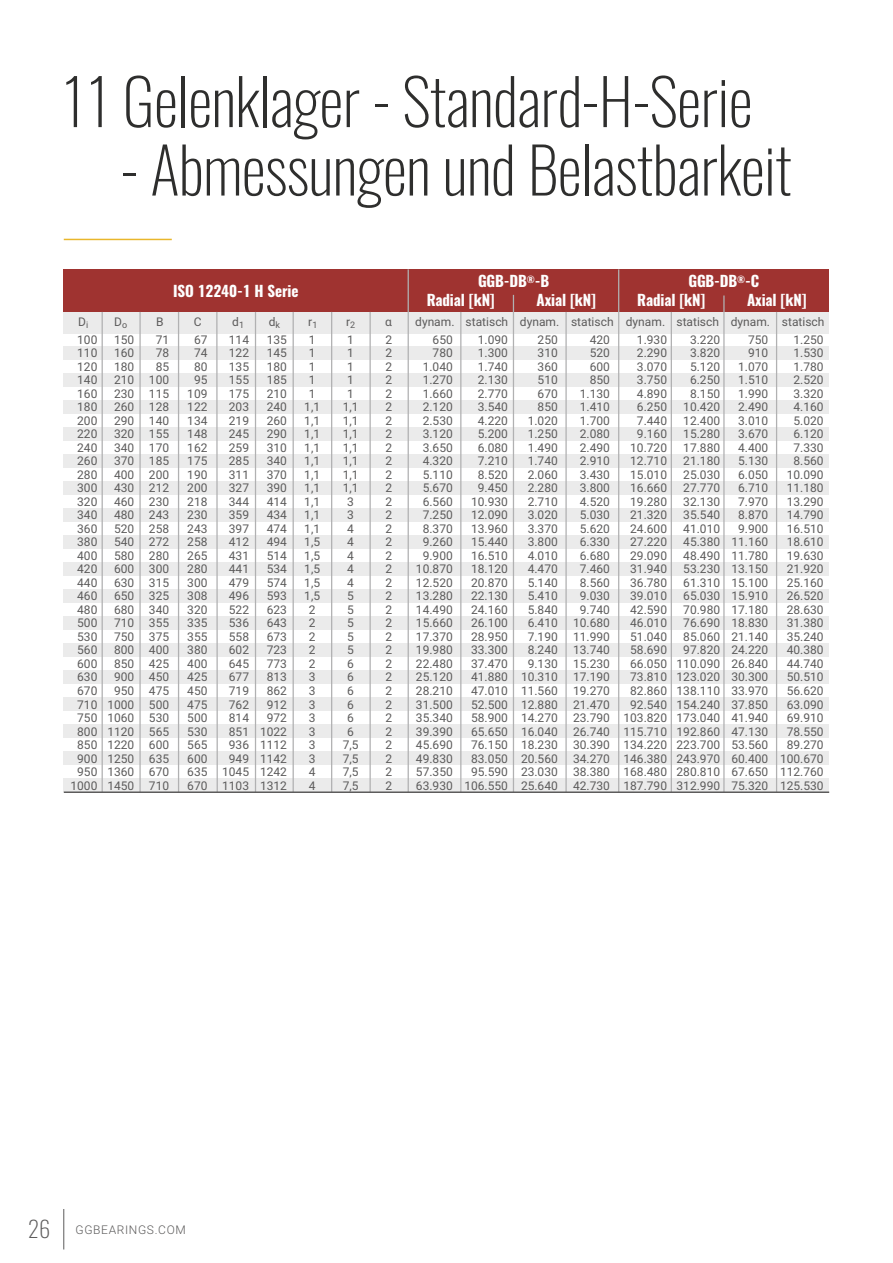
<style>
.page{position:relative;width:893px;height:1263px;background:#fff}
.page>*{position:absolute;margin:0;border:0;box-sizing:border-box;transform-origin:0 0}
.t1{font:200 63px "Oswald";letter-spacing:-.01em;color:#2e2e2d}
.t2{font:700 15px/18.9px "Oswald";letter-spacing:-.01em;color:#fefefe}
.t3{font:12px/13.5px "Roboto";color:#5c5b5b;text-align:center}
.t4{font:300 12px "Roboto";letter-spacing:.055em;color:#5c5b5b}
.t5{font:700 9px "Oswald";color:#fefefe}
.s1{font-family:"Oswald";font-weight:200;font-size:22.5px}
</style>
<div class="page">
<div style="left:64px;top:312px;width:765px;height:21px;background:#ebebeb"></div>
<div style="left:64px;top:269px;width:765px;height:43px;background:#9f3330"></div>
<div style="left:64px;top:347px;width:765px;height:13px;background:#ebebeb"></div>
<div style="left:64px;top:374px;width:765px;height:13px;background:#ebebeb"></div>
<div style="left:64px;top:401px;width:765px;height:13px;background:#ebebeb"></div>
<div style="left:64px;top:428px;width:765px;height:13px;background:#ebebeb"></div>
<div style="left:64px;top:455px;width:765px;height:13px;background:#ebebeb"></div>
<div style="left:64px;top:482px;width:765px;height:13px;background:#ebebeb"></div>
<div style="left:64px;top:509px;width:765px;height:13px;background:#ebebeb"></div>
<div style="left:64px;top:536px;width:765px;height:13px;background:#ebebeb"></div>
<div style="left:64px;top:563px;width:765px;height:13px;background:#ebebeb"></div>
<div style="left:64px;top:590px;width:765px;height:13px;background:#ebebeb"></div>
<div style="left:64px;top:617px;width:765px;height:13px;background:#ebebeb"></div>
<div style="left:64px;top:644px;width:765px;height:13px;background:#ebebeb"></div>
<div style="left:64px;top:671px;width:765px;height:13px;background:#ebebeb"></div>
<div style="left:64px;top:698px;width:765px;height:13px;background:#ebebeb"></div>
<div style="left:64px;top:725px;width:765px;height:13px;background:#ebebeb"></div>
<div style="left:64px;top:752px;width:765px;height:13px;background:#ebebeb"></div>
<div style="left:64px;top:779px;width:765px;height:13px;background:#ebebeb"></div>
<hr style="left:102px;top:312px;width:1px;height:480px;background:#b1b1b2">
<hr style="left:139px;top:312px;width:2px;height:480px;background:#b1b1b2">
<hr style="left:178px;top:312px;width:1px;height:480px;background:#b1b1b2">
<hr style="left:216px;top:312px;width:2px;height:480px;background:#b1b1b2">
<hr style="left:255px;top:312px;width:1px;height:480px;background:#b1b1b2">
<hr style="left:293px;top:312px;width:1px;height:480px;background:#b1b1b2">
<hr style="left:331px;top:312px;width:1px;height:480px;background:#b1b1b2">
<hr style="left:369px;top:312px;width:2px;height:480px;background:#b1b1b2">
<hr style="left:408px;top:269px;width:1px;height:523px;background:#b1b1b2">
<hr style="left:618px;top:269px;width:1px;height:523px;background:#b1b1b2">
<hr style="left:460px;top:312px;width:1px;height:480px;background:#b1b1b2">
<hr style="left:671px;top:312px;width:1px;height:480px;background:#b1b1b2">
<hr style="left:513px;top:295px;width:1px;height:497px;background:#b1b1b2">
<hr style="left:723px;top:295px;width:2px;height:497px;background:#b1b1b2">
<hr style="left:565px;top:312px;width:2px;height:480px;background:#b1b1b2">
<hr style="left:776px;top:312px;width:1px;height:480px;background:#b1b1b2">
<hr style="left:63px;top:1209px;width:1px;height:40px;background:#5c5b5b">
<hr style="left:64px;top:239px;width:108px;height:1px;background:#e9b72c">
<hr style="left:64px;top:791px;width:765px;height:2px;background:#5c5b5b">
<h1 class="t1" style="left:61px;top:58px;width:694px">11 Gelenklager - Standard-H-Serie</h1>
<h1 class="t1" style="left:120px;top:127px;width:673px">- Abmessungen und Belastbarkeit</h1>
<p class="t2" style="left:173px;top:281px;width:127px">ISO 12240-1 H Serie</p>
<p class="t2" style="left:427px;top:271px;width:124px;text-indent:51px">GGB-DB -B<br>Radial [kN]</p>
<p class="t5" style="left:527px;top:273px;width:10px">®</p>
<p class="t2" style="left:537px;top:290px;width:61px">Axial [kN]</p>
<p class="t2" style="left:637px;top:272px;width:124px;text-indent:51px">GGB-DB -C<br>Radial [kN]</p>
<p class="t5" style="left:737px;top:273px;width:10px">®</p>
<p class="t2" style="left:747px;top:290px;width:61px">Axial [kN]</p>
<p class="t3" style="left:78px;top:316px;width:12px">D<sub>i</sub></p>
<p class="t3" style="left:114px;top:316px;width:14px">D<sub>o</sub></p>
<p class="t3" style="left:156px;top:316px;width:9px">B</p>
<p class="t3" style="left:194px;top:316px;width:9px">C</p>
<p class="t3" style="left:232px;top:316px;width:13px">d<sub>1</sub></p>
<p class="t3" style="left:269px;top:316px;width:13px">d<sub>k</sub></p>
<p class="t3" style="left:308px;top:316px;width:11px">r<sub>1</sub></p>
<p class="t3" style="left:346px;top:316px;width:11px">r<sub>2</sub></p>
<p class="t3" style="left:385px;top:316px;width:8px">α</p>
<p class="t3" style="left:415px;top:316px;width:411px">dynam. statisch dynam. statisch dynam. statisch dynam. statisch</p>
<p class="t3" style="left:70px;top:334px;width:28px">100<br>110<br>120<br>140<br>160<br>180<br>200<br>220<br>240<br>260<br>280<br>300<br>320<br>340<br>360<br>380<br>400<br>420<br>440<br>460<br>480<br>500<br>530<br>560<br>600<br>630<br>670<br>710<br>750<br>800<br>850<br>900<br>950<br>1000</p>
<p class="t3" style="left:107px;top:334px;width:28px">150<br>160<br>180<br>210<br>230<br>260<br>290<br>320<br>340<br>370<br>400<br>430<br>460<br>480<br>520<br>540<br>580<br>600<br>630<br>650<br>680<br>710<br>750<br>800<br>850<br>900<br>950<br>1000<br>1060<br>1120<br>1220<br>1250<br>1360<br>1450</p>
<p class="t3" style="left:149px;top:334px;width:22px">71<br>78<br>85<br>100<br>115<br>128<br>140<br>155<br>170<br>185<br>200<br>212<br>230<br>243<br>258<br>272<br>280<br>300<br>315<br>325<br>340<br>355<br>375<br>400<br>425<br>450<br>475<br>500<br>530<br>565<br>600<br>635<br>670<br>710</p>
<p class="t3" style="left:187px;top:334px;width:22px">67<br>74<br>80<br>95<br>109<br>122<br>134<br>148<br>162<br>175<br>190<br>200<br>218<br>230<br>243<br>258<br>265<br>280<br>300<br>308<br>320<br>335<br>355<br>380<br>400<br>425<br>450<br>475<br>500<br>530<br>565<br>600<br>635<br>670</p>
<p class="t3" style="left:304px;top:334px;width:17px">1<br>1<br>1<br>1<br>1<br>1,1<br>1,1<br>1,1<br>1,1<br>1,1<br>1,1<br>1,1<br>1,1<br>1,1<br>1,1<br>1,5<br>1,5<br>1,5<br>1,5<br>1,5<br>2<br>2<br>2<br>2<br>2<br>3<br>3<br>3<br>3<br>3<br>3<br>3<br>4<br>4</p>
<p class="t3" style="left:343px;top:334px;width:17px">1<br>1<br>1<br>1<br>1<br>1,1<br>1,1<br>1,1<br>1,1<br>1,1<br>1,1<br>1,1<br>3<br>3<br>4<br>4<br>4<br>4<br>4<br>5<br>5<br>5<br>5<br>5<br>6<br>6<br>6<br>6<br>6<br>6<br>7,5<br>7,5<br>7,5<br>7,5</p>
<p class="t3" style="left:386px;top:334px;width:8px;text-align:justify">2<br>2<br>2<br>2<br>2<br>2<br>2<br>2<br>2<br>2<br>2<br>2<br>2<br>2<br>2<br>2<br>2<br>2<br>2<br>2<br>2<br>2<br>2<br>2<br>2<br>2<br>2<br>2<br>2<br>2<br>2<br>2<br>2<br>2</p>
<p class="t3" style="left:521px;top:334px;width:38px;text-align:right">250<br>310<br>360<br>510<br>670<br>850<br>1.020<br>1.250<br>1.490<br>1.740<br>2.060<br>2.280<br>2.710<br>3.020<br>3.370<br>3.800<br>4.010<br>4.470<br>5.140<br>5.410<br>5.840<br>6.410<br>7.190<br>8.240<br>9.130<br>10.310<br>11.560<br>12.880<br>14.270<br>16.040<br>18.230<br>20.560<br>23.030<br>25.640</p>
<p class="t3" style="left:573px;top:334px;width:38px;text-align:right">420<br>520<br>600<br>850<br>1.130<br>1.410<br>1.700<br>2.080<br>2.490<br>2.910<br>3.430<br>3.800<br>4.520<br>5.030<br>5.620<br>6.330<br>6.680<br>7.460<br>8.560<br>9.030<br>9.740<br>10.680<br>11.990<br>13.740<br>15.230<br>17.190<br>19.270<br>21.470<br>23.790<br>26.740<br>30.390<br>34.270<br>38.380<br>42.730</p>
<p class="t3" style="left:222px;top:334px;width:28px">114<br>122<br>135<br>155<br>175<br>203<br>219<br>245<br>259<br>285<br>311<br>327<br>344<br>359<br>397<br>412<br>431<br>441<br>479<br>496<br>522<br>536<br>558<br>602<br>645<br>677<br>719<br>762<br>814<br>851<br>936<br>949<br>1045<br>1103</p>
<p class="t3" style="left:260px;top:334px;width:28px">135<br>145<br>180<br>185<br>210<br>240<br>260<br>290<br>310<br>340<br>370<br>390<br>414<br>434<br>474<br>494<br>514<br>534<br>574<br>593<br>623<br>643<br>673<br>723<br>773<br>813<br>862<br>912<br>972<br>1022<br>1112<br>1142<br>1242<br>1312</p>
<p class="t3" style="left:416px;top:334px;width:38px;text-align:right">650<br>780<br>1.040<br>1.270<br>1.660<br>2.120<br>2.530<br>3.120<br>3.650<br>4.320<br>5.110<br>5.670<br>6.560<br>7.250<br>8.370<br>9.260<br>9.900<br>10.870<br>12.520<br>13.280<br>14.490<br>15.660<br>17.370<br>19.980<br>22.480<br>25.120<br>28.210<br>31.500<br>35.340<br>39.390<br>45.690<br>49.830<br>57.350<br>63.930</p>
<p class="t3" style="left:731px;top:334px;width:38px;text-align:right">750<br>910<br>1.070<br>1.510<br>1.990<br>2.490<br>3.010<br>3.670<br>4.400<br>5.130<br>6.050<br>6.710<br>7.970<br>8.870<br>9.900<br>11.160<br>11.780<br>13.150<br>15.100<br>15.910<br>17.180<br>18.830<br>21.140<br>24.220<br>26.840<br>30.300<br>33.970<br>37.850<br>41.940<br>47.130<br>53.560<br>60.400<br>67.650<br>75.320</p>
<p class="t3" style="left:780px;top:334px;width:45px;text-align:right">1.250<br>1.530<br>1.780<br>2.520<br>3.320<br>4.160<br>5.020<br>6.120<br>7.330<br>8.560<br>10.090<br>11.180<br>13.290<br>14.790<br>16.510<br>18.610<br>19.630<br>21.920<br>25.160<br>26.520<br>28.630<br>31.380<br>35.240<br>40.380<br>44.740<br>50.510<br>56.620<br>63.090<br>69.910<br>78.550<br>89.270<br>100.670<br>112.760<br>125.530</p>
<p class="t3" style="left:464px;top:334px;width:45px;text-align:right">1.090<br>1.300<br>1.740<br>2.130<br>2.770<br>3.540<br>4.220<br>5.200<br>6.080<br>7.210<br>8.520<br>9.450<br>10.930<br>12.090<br>13.960<br>15.440<br>16.510<br>18.120<br>20.870<br>22.130<br>24.160<br>26.100<br>28.950<br>33.300<br>37.470<br>41.880<br>47.010<br>52.500<br>58.900<br>65.650<br>76.150<br>83.050<br>95.590<br>106.550</p>
<p class="t3" style="left:623px;top:334px;width:45px;text-align:right">1.930<br>2.290<br>3.070<br>3.750<br>4.890<br>6.250<br>7.440<br>9.160<br>10.720<br>12.710<br>15.010<br>16.660<br>19.280<br>21.320<br>24.600<br>27.220<br>29.090<br>31.940<br>36.780<br>39.010<br>42.590<br>46.010<br>51.040<br>58.690<br>66.050<br>73.810<br>82.860<br>92.540<br>103.820<br>115.710<br>134.220<br>146.380<br>168.480<br>187.790</p>
<p class="t3" style="left:676px;top:334px;width:45px;text-align:right">3.220<br>3.820<br>5.120<br>6.250<br>8.150<br>10.420<br>12.400<br>15.280<br>17.880<br>21.180<br>25.030<br>27.770<br>32.130<br>35.540<br>41.010<br>45.380<br>48.490<br>53.230<br>61.310<br>65.030<br>70.980<br>76.690<br>85.060<br>97.820<br>110.090<br>123.020<br>138.110<br>154.240<br>173.040<br>192.860<br>223.700<br>243.970<br>280.810<br>312.990</p>
<p class="t4" style="left:28px;top:1225px;width:159px"><span class="s1">26</span> GGBEARINGS.COM</p>
</div>
